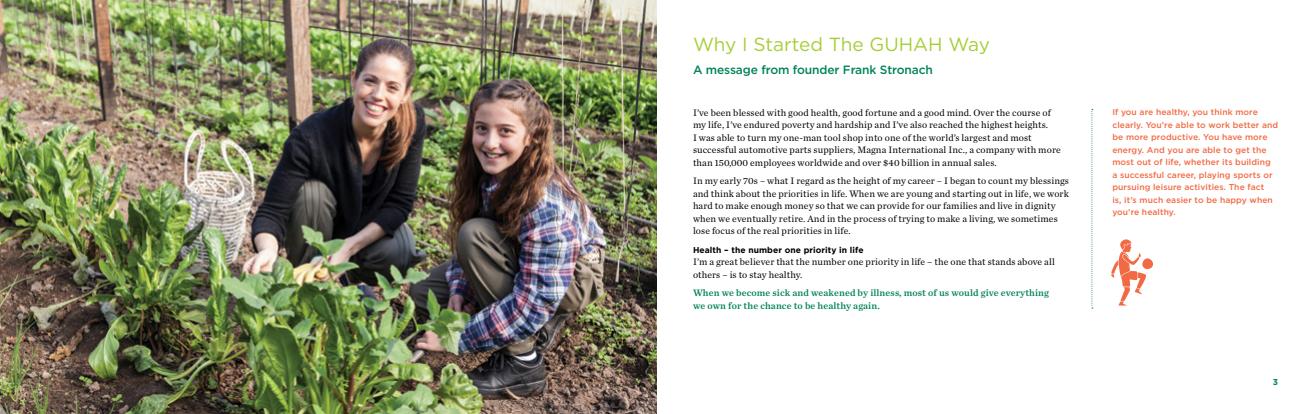
<style>
.page{position:relative;width:1314px;height:414px;background:#fff}
.page>*{position:absolute;margin:0;border:0;box-sizing:border-box;transform-origin:0 0}
.t1{font:19px "Gotham";color:#a6ce39}
.t2{font:500 12px "Gotham";letter-spacing:-.01em;color:#00835b}
.t3{font:9.8px/12.5px "Chronicle Text G1";letter-spacing:.01em;color:#000}
.t4{font:9.8px/12.5px "Chronicle Text G1 Semi";letter-spacing:.01em;color:#00835b}
.t5{font:500 8.5px/12.5px "Gotham";letter-spacing:.01em;color:#f26a43}
.t6{font:700 8.5px "Gotham";letter-spacing:.01em;color:#000}
.t7{font:700 8.5px "Gotham";color:#00835b}
</style>
<div class="page">
<img style="left:0;top:0;width:657px;height:414px">
<svg style="left:1091px;top:109px;width:2px;height:200px"></svg>
<svg style="left:1111px;top:239px;width:42px;height:67px"></svg>
<h1 class="t1" style="left:693px;top:32px;width:298px">Why I Started The GUHAH Way</h1>
<p class="t2" style="left:693px;top:62px;width:241px">A message from founder Frank Stronach</p>
<p class="t3" style="left:693px;top:106px;width:369px">I’ve been blessed with good health, good fortune and a good mind. Over the course of my life, I’ve endured poverty and hardship and I’ve also reached the highest heights.<br>I was able to turn my one-man tool shop into one of the world’s largest and most successful automotive parts suppliers, Magna International Inc., a company with more than 150,000 employees worldwide and over $40 billion in annual sales.</p>
<p class="t3" style="left:693px;top:175px;width:378px">In my early 70s – what I regard as the height of my career – I began to count my blessings and think about the priorities in life. When we are young and starting out in life, we work hard to make enough money so that we can provide for our families and live in dignity when we eventually retire. And in the process of trying to make a living, we sometimes lose focus of the real priorities in life.</p>
<p class="t6" style="left:693px;top:244px;width:172px">Health – the number one priority in life</p>
<p class="t3" style="left:693px;top:256px;width:363px">I’m a great believer that the number one priority in life – the one that stands above all others – is to stay healthy.</p>
<p class="t4" style="left:693px;top:287px;width:358px">When we become sick and weakened by illness, most of us would give everything we own for the chance to be healthy again.</p>
<p class="t5" style="left:1112px;top:106px;width:167px">If you are healthy, you think more clearly. You’re able to work better and be more productive. You have more energy. And you are able to get the most out of life, whether its building<br>a successful career, playing sports or pursuing leisure activities. The fact<br>is, it’s much easier to be happy when you’re healthy.</p>
<p class="t7" style="left:1273px;top:376px;width:7px">3</p>
</div>
